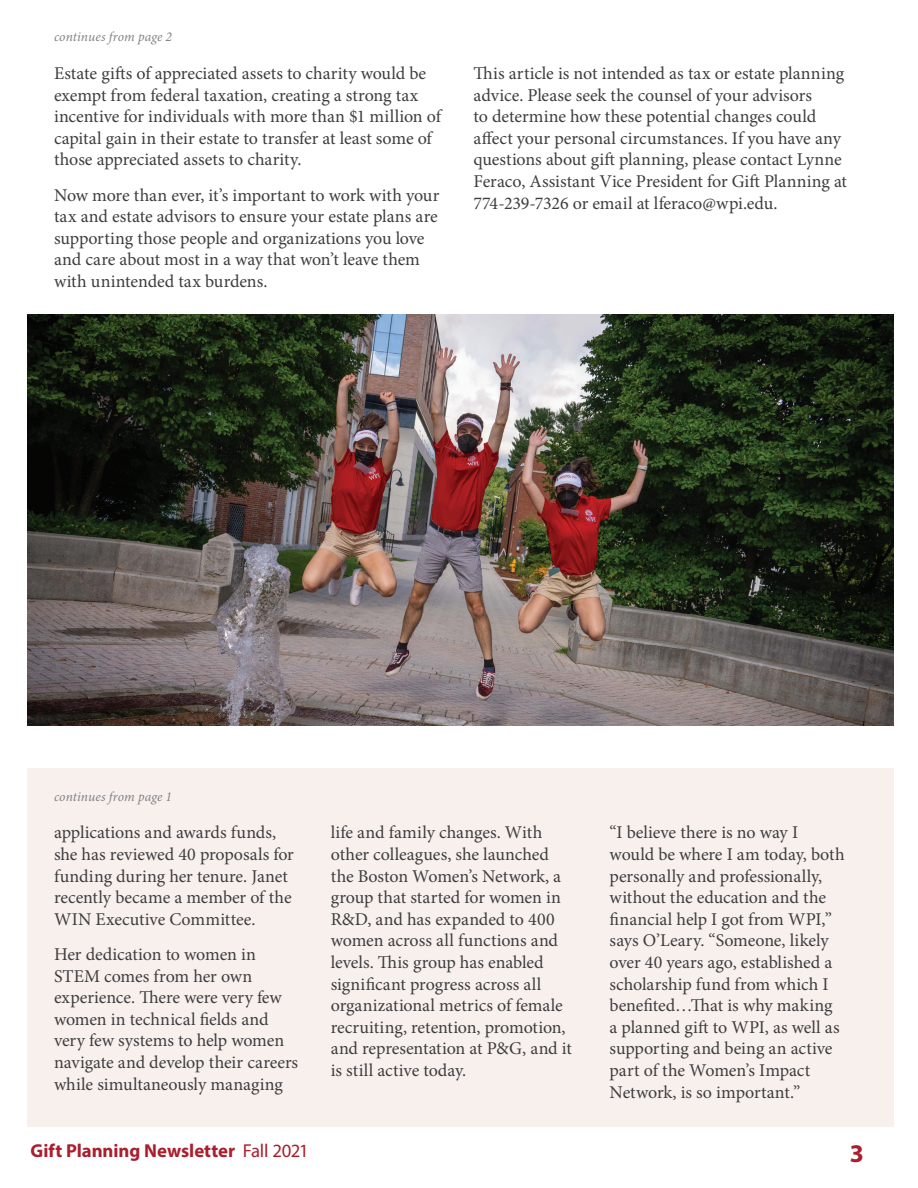
<style>
.page{position:relative;width:918px;height:1188px;background:#fff}
.page>*{position:absolute;margin:0;border:0;box-sizing:border-box;transform-origin:0 0}
.PAGE_NUMBER__Myriad{font:700 25.5px "Myriad Pro";color:#aa1e2d}
.CONTACT_info_in_box{font:700 18.75px "Myriad Pro";color:#aa1e2d}
.BODY_Text__minion_pr{font:18px/21.6px "Minion Pro";letter-spacing:-.005em;color:#3e3e3f}
.FOOTES__minion_pro{font:italic 13.5px "Minion Pro";letter-spacing:.005em;color:#808285}
.s1{font-weight:400}
</style>
<div class="page">
<div style="left:27px;top:768px;width:866px;height:359px;background:#f8f0ed"></div>
<img style="left:27px;top:314px;width:866px;height:412px">
<p class="FOOTES__minion_pro" style="left:54px;top:28px;width:120px">continues from page 2</p>
<p class="BODY_Text__minion_pr" style="left:54px;top:63px;width:389px">Estate gifts of appreciated assets to charity would be exempt from federal taxation, creating a strong tax incentive for individuals with more than $1 million of capital gain in their estate to transfer at least some of those appreciated assets to charity.</p>
<p class="BODY_Text__minion_pr" style="left:54px;top:184px;width:387px">Now more than ever, it’s important to work with your tax and estate advisors to ensure your estate plans are supporting those people and organizations you love and care about most in a way that won’t leave them with unintended tax burdens.</p>
<p class="BODY_Text__minion_pr" style="left:474px;top:63px;width:375px">This article is not intended as tax or estate planning advice. Please seek the counsel of your advisors<br>to determine how these potential changes could affect your personal circumstances. If you have any questions about gift planning, please contact Lynne Feraco, Assistant Vice President for Gift Planning at 774-239-7326 or email at lferaco@wpi.edu.</p>
<p class="FOOTES__minion_pro" style="left:54px;top:787px;width:120px">continues from page 1</p>
<p class="BODY_Text__minion_pr" style="left:54px;top:822px;width:241px">applications and awards funds, she has reviewed 40 proposals for funding during her tenure. Janet recently became a member of the<br>WIN Executive Committee.</p>
<p class="BODY_Text__minion_pr" style="left:54px;top:944px;width:246px">Her dedication to women in<br>STEM comes from her own experience. There were very few women in technical fields and very few systems to help women navigate and develop their careers while simultaneously managing</p>
<p class="BODY_Text__minion_pr" style="left:331px;top:822px;width:243px">life and family changes. With other colleagues, she launched the Boston Women’s Network, a group that started for women in<br>R&amp;D, and has expanded to 400 women across all functions and levels. This group has enabled significant progress across all organizational metrics of female recruiting, retention, promotion, and representation at P&amp;G, and it is still active today.</p>
<p class="BODY_Text__minion_pr" style="left:610px;top:822px;width:236px">“I believe there is no way I would be where I am today, both personally and professionally, without the education and the financial help I got from WPI,” says O’Leary. “Someone, likely over 40 years ago, established a scholarship fund from which I benefited…That is why making a planned gift to WPI, as well as supporting and being an active part of the Women’s Impact<br>Network, is so important.”</p>
<p class="CONTACT_info_in_box" style="left:31px;top:1139px;width:280px">Gift Planning Newsletter <span class="s1">Fall 2021</span></p>
<p class="PAGE_NUMBER__Myriad" style="left:850px;top:1137px;width:16px">3</p>
</div>
